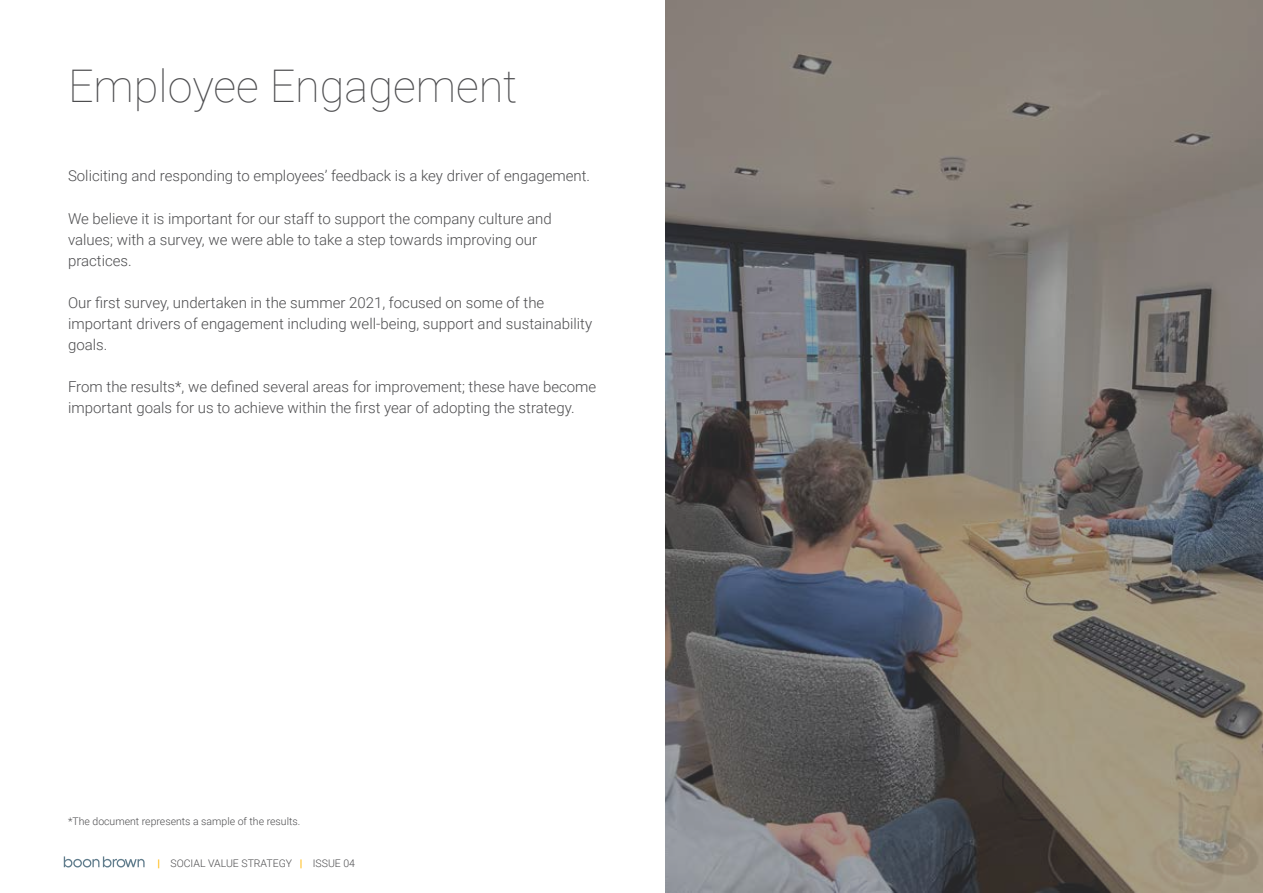
<style>
.page{position:relative;width:1263px;height:893px;background:#fff}
.page>*{position:absolute;margin:0;border:0;box-sizing:border-box;transform-origin:0 0}
.t1{font:100 45px "Roboto";color:#4d4d4f}
.t2{font:300 15px/21px "Roboto";color:#4d4d4f}
.t3{font:300 10.5px "Roboto";color:#4d4d4f}
.s1{font-weight:500;color:#ffb600}
</style>
<div class="page">
<svg style="left:64px;top:856px;width:81px;height:11px"></svg>
<svg style="left:665px;top:0;width:598px;height:893px;background:#78736e"></svg>
<h1 class="t1" style="left:68px;top:54px;width:451px">Employee Engagement</h1>
<p class="t2" style="left:68px;top:165px;width:524px">Soliciting and responding to employees’ feedback is a key driver of engagement.</p>
<p class="t2" style="left:68px;top:207px;width:485px">We believe it is important for our staff to support the company culture and values; with a survey, we were able to take a step towards improving our practices.</p>
<p class="t2" style="left:68px;top:291px;width:526px">Our first survey, undertaken in the summer 2021, focused on some of the important drivers of engagement including well-being, support and sustainability goals.</p>
<p class="t2" style="left:68px;top:376px;width:530px">From the results*, we defined several areas for improvement; these have become important goals for us to achieve within the first year of adopting the strategy.</p>
<p class="t3" style="left:68px;top:814px;width:234px">*The document represents a sample of the results.</p>
<p class="t3" style="left:158px;top:856px;width:199px"><span class="s1">|</span> SOCIAL VALUE STRATEGY <span class="s1">|</span> ISSUE 04</p>
</div>
